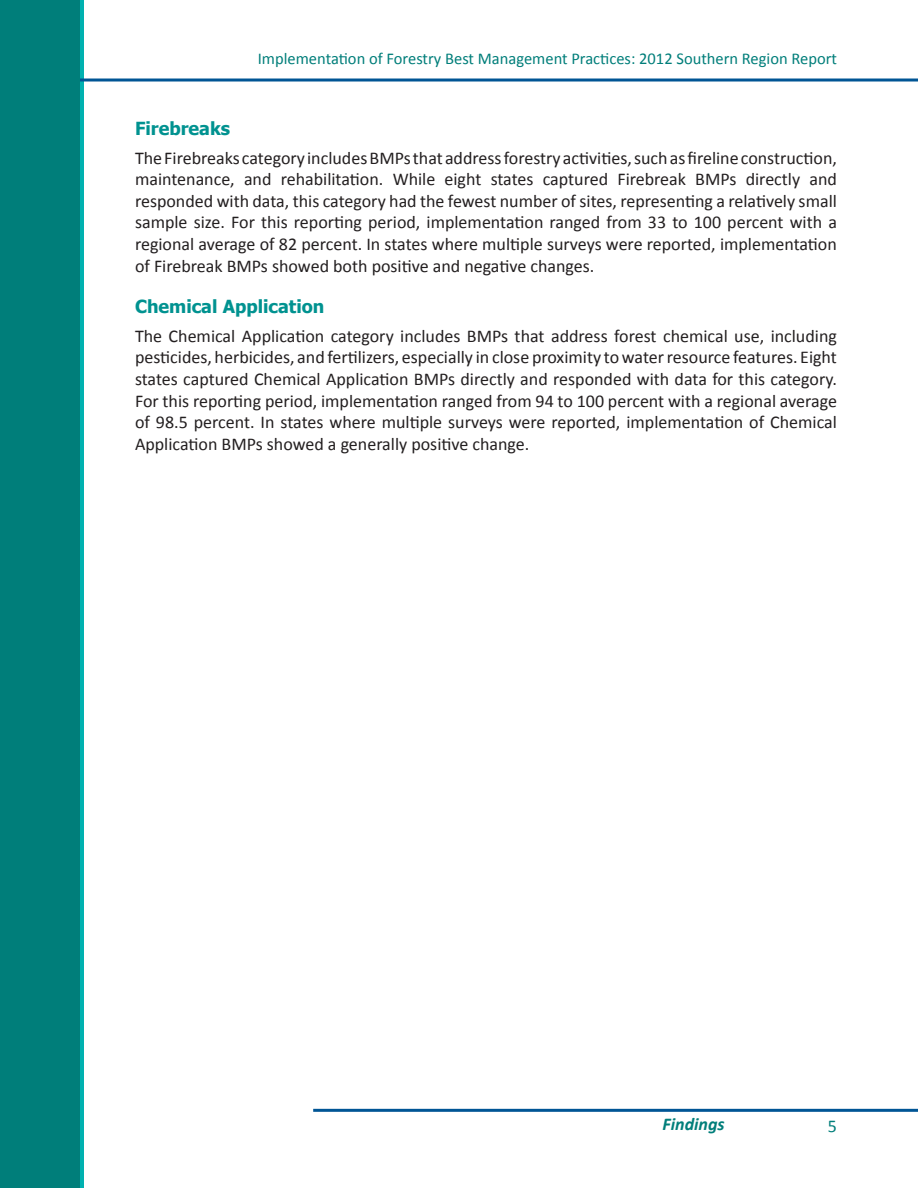
<style>
.page{position:relative;width:918px;height:1188px;background:#fff}
.page>*{position:absolute;margin:0;border:0;box-sizing:border-box;transform-origin:0 0}
.t1{font:18px/21.6px "Calibri";color:#231f20;text-align:justify}
.t2{font:700 18px "Tahoma";color:#009290}
.t3{font:italic 700 18px "Calibri";color:#007e7a}
.t4{font:18px "Calibri";color:#007e7a}
.t5{font:16.5px "Calibri";color:#007e7a}
</style>
<div class="page">
<div style="left:0;top:0;width:84px;height:1188px;background:#00b1b0"></div>
<hr style="left:0;top:79px;width:918px;height:3px;background:#005595">
<hr style="left:313px;top:1109px;width:605px;height:3px;background:#005595">
<div style="left:0;top:0;width:80px;height:1188px;background:#007e7a"></div>
<p class="t5" style="left:258px;top:49px;width:581px">Implementation of Forestry Best Management Practices: 2012 Southern Region Report</p>
<p class="t2" style="left:135px;top:116px;width:97px">Firebreaks</p>
<p class="t1" style="left:135px;top:146px;width:703px">The Firebreaks category includes BMPs that address forestry activities, such as fireline construction, maintenance, and rehabilitation. While eight states captured Firebreak BMPs directly and responded with data, this category had the fewest number of sites, representing a relatively small sample size. For this reporting period, implementation ranged from 33 to 100 percent with a regional average of 82 percent. In states where multiple surveys were reported, implementation of Firebreak BMPs showed both positive and negative changes.</p>
<p class="t2" style="left:135px;top:294px;width:191px">Chemical Application</p>
<p class="t1" style="left:135px;top:324px;width:704px">The Chemical Application category includes BMPs that address forest chemical use, including pesticides, herbicides, and fertilizers, especially in close proximity to water resource features. Eight states captured Chemical Application BMPs directly and responded with data for this category.<br>For this reporting period, implementation ranged from 94 to 100 percent with a regional average of 98.5 percent. In states where multiple surveys were reported, implementation of Chemical Application BMPs showed a generally positive change.</p>
<p class="t3" style="left:662px;top:1113px;width:64px">Findings</p>
<p class="t4" style="left:828px;top:1115px;width:11px">5</p>
</div>
